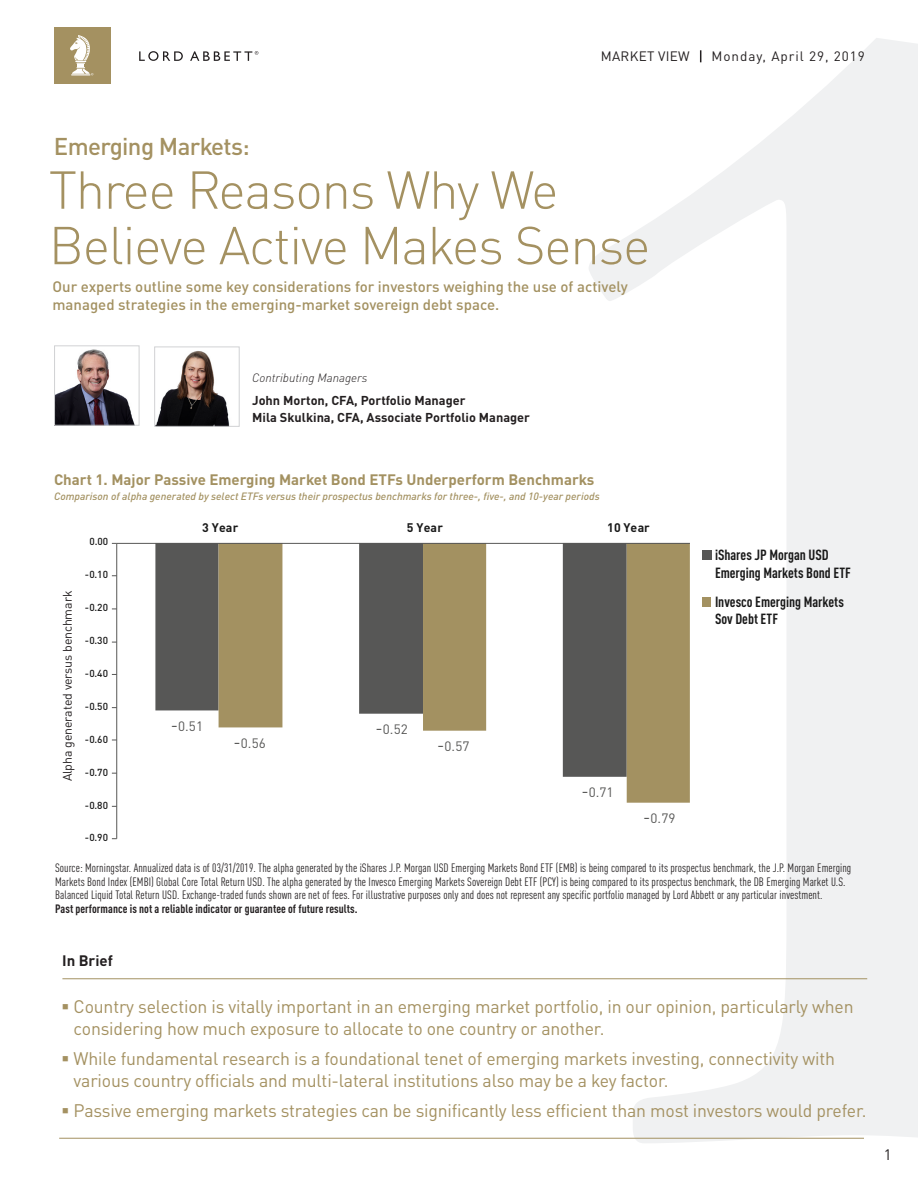
<style>
.page{position:relative;width:918px;height:1188px;background:#fff}
.page>*{position:absolute;margin:0;border:0;box-sizing:border-box;transform-origin:0 0}
.MV_TITLE{font:300 52.5px "DIN Pro";letter-spacing:-.025em;color:#a49161}
.MV_TITLE-2{font:500 24px "DIN Pro";letter-spacing:-.025em;color:#a49161}
.MV_BODY{font:18px/22.5px "DIN Pro";letter-spacing:-.01em;color:#a49161}
.MV_BODY-2{font:500 15px/18px "DIN Pro";color:#a39161}
.MV_TITLE-3{font:700 15px "DIN Pro";color:#a39161}
.MV_BODY-3{font:700 15px "DIN Pro";color:#231f20}
.t1{font:15px "DIN Pro";color:#231f20}
.t2{font:700 condensed 14.55px/17.5px "DIN Pro";letter-spacing:-.005em;color:#191919}
.t3{font:13.5px "DIN Pro";color:#575756}
.t4{font:13.5px "DIN Pro";letter-spacing:.07em;color:#231f20}
.t5{font:13.5px "DIN Pro";letter-spacing:.02em;color:#231f20}
.MV_BODY_SUBHEAD{font:700 12.75px "DIN Pro";color:#231f20}
.t6{font:12.3px "DIN Pro";letter-spacing:-.01em;color:#231f20}
.t7{font:700 12.3px "DIN Pro";letter-spacing:.03em;color:#191919}
.SOURCE_COPY{font:condensed 12px/13.5px "DIN Pro";letter-spacing:.005em;color:#231f20}
.MV_BODY_SUBHEAD-2{font:italic 300 12px "DIN Pro";color:#231f20}
.MV_TITLE-4{font:italic 500 10.5px "DIN Pro";color:#a39161}
.t8{font:500 10.05px "DIN Pro";letter-spacing:.005em;color:#191919}
.s1{font-size:16.95px}
.s2{font-weight:700}
</style>
<div class="page">
<svg style="left:589px;top:38px;width:329px;height:1105px"></svg>
<div style="left:54px;top:27px;width:57px;height:57px;background:#a49161"></div>
<svg style="left:139px;top:51px;width:44px;height:10px"></svg>
<svg style="left:190px;top:51px;width:68px;height:10px"></svg>
<svg style="left:700px;top:50px;width:1px;height:12px"></svg>
<svg style="left:70px;top:35px;width:23px;height:40px"></svg>
<img style="left:56px;top:349px;width:78px;height:74px">
<div style="left:54px;top:346px;width:85px;height:79px;border:1px solid #d1d2d4"></div>
<img style="left:156px;top:351px;width:74px;height:74px">
<div style="left:154px;top:347px;width:85px;height:80px;border:1px solid #d1d2d4"></div>
<svg style="left:155px;top:544px;width:64px;height:184px;background:#686868"></svg>
<svg style="left:219px;top:544px;width:471px;height:259px"></svg>
<hr style="left:116px;top:543px;width:1px;height:296px;background:#575756">
<hr style="left:117px;top:543px;width:573px;height:1px;background:#575756">
<div style="left:702px;top:551px;width:9px;height:9px;background:#575756"></div>
<div style="left:702px;top:597px;width:9px;height:9px;background:#a39161"></div>
<hr style="left:62px;top:979px;width:805px;height:1px;background:#a39161">
<hr style="left:59px;top:1138px;width:805px;height:1px;background:#a39161">
<p class="t5" style="left:601px;top:45px;width:90px">MARKET VIEW</p>
<p class="t4" style="left:712px;top:45px;width:155px">Monday, April 29, 2019</p>
<p class="MV_TITLE-2" style="left:54px;top:127px;width:197px">Emerging Markets:</p>
<p class="MV_TITLE" style="left:49px;top:149px;width:511px">Three Reasons Why We</p>
<p class="MV_TITLE" style="left:49px;top:205px;width:603px">Believe Active Makes Sense</p>
<p class="MV_BODY-2" style="left:52px;top:276px;width:577px">Our experts outline some key considerations for investors weighing the use of actively managed strategies in the emerging-market sovereign debt space.</p>
<p class="MV_BODY_SUBHEAD-2" style="left:252px;top:368px;width:117px">Contributing Managers</p>
<p class="MV_BODY_SUBHEAD" style="left:252px;top:390px;width:215px">John Morton, CFA, Portfolio Manager</p>
<p class="MV_BODY_SUBHEAD" style="left:252px;top:407px;width:279px">Mila Skulkina, CFA, Associate Portfolio Manager</p>
<p class="MV_TITLE-3" style="left:54px;top:467px;width:542px">Chart 1. Major Passive Emerging Market Bond ETFs Underperform Benchmarks</p>
<p class="MV_TITLE-4" style="left:54px;top:488px;width:547px">Comparison of alpha generated by select ETFs versus their prospectus benchmarks for three-, five-, and 10-year periods</p>
<p class="t6" style="left:58px;top:781px;width:192px;rotate:-90deg">Alpha generated versus benchmark</p>
<p class="t8" style="left:90px;top:534px;width:20px">0.00</p>
<p class="t8" style="left:85px;top:567px;width:25px">-0.10</p>
<p class="t8" style="left:85px;top:599px;width:25px">-0.20</p>
<p class="t8" style="left:85px;top:632px;width:25px">-0.30</p>
<p class="t8" style="left:85px;top:665px;width:25px">-0.40</p>
<p class="t8" style="left:85px;top:698px;width:25px">-0.50</p>
<p class="t8" style="left:85px;top:731px;width:25px">-0.60</p>
<p class="t8" style="left:85px;top:764px;width:25px">-0.70</p>
<p class="t8" style="left:85px;top:797px;width:25px">-0.80</p>
<p class="t8" style="left:85px;top:830px;width:25px">-0.90</p>
<p class="t7" style="left:202px;top:518px;width:38px">3 Year</p>
<p class="t7" style="left:407px;top:518px;width:38px">5 Year</p>
<p class="t7" style="left:607px;top:518px;width:44px">10 Year</p>
<p class="t3" style="left:171px;top:716px;width:34px"><span class="s1">-</span>0.51</p>
<p class="t3" style="left:376px;top:719px;width:34px"><span class="s1">-</span>0.52</p>
<p class="t3" style="left:234px;top:732px;width:34px"><span class="s1">-</span>0.56</p>
<p class="t3" style="left:437px;top:735px;width:34px"><span class="s1">-</span>0.57</p>
<p class="t3" style="left:581px;top:781px;width:34px"><span class="s1">-</span>0.71</p>
<p class="t3" style="left:643px;top:808px;width:34px"><span class="s1">-</span>0.79</p>
<p class="t2" style="left:715px;top:545px;width:137px">iShares JP Morgan USD<br>Emerging Markets Bond ETF</p>
<p class="t2" style="left:715px;top:592px;width:130px">Invesco Emerging Markets<br>Sov Debt ETF</p>
<p class="SOURCE_COPY" style="left:55px;top:860px;width:798px">Source: Morningstar. Annualized data is of 03/31/2019. The alpha generated by the iShares J.P. Morgan USD Emerging Markets Bond ETF (EMB) is being compared to its prospectus benchmark, the J.P. Morgan Emerging Markets Bond Index (EMBI) Global Core Total Return USD. The alpha generated by the Invesco Emerging Markets Sovereign Debt ETF (PCY) is being compared to its prospectus benchmark, the DB Emerging Market U.S.<br>Balanced Liquid Total Return USD. Exchange-traded funds shown are net of fees. For illustrative purposes only and does not represent any specific portfolio managed by Lord Abbett or any particular investment.<br><span class="s2">Past performance is not a reliable indicator or guarantee of future results.</span></p>
<p class="MV_BODY-3" style="left:62px;top:948px;width:52px">In Brief</p>
<p class="MV_BODY" style="left:74px;top:993px;width:781px;text-indent:-12px">■ Country selection is vitally important in an emerging market portfolio, in our opinion, particularly when considering how much exposure to allocate to one country or another.</p>
<p class="MV_BODY" style="left:74px;top:1045px;width:763px;text-indent:-12px">■ While fundamental research is a foundational tenet of emerging markets investing, connectivity with various country officials and multi-lateral institutions also may be a key factor.</p>
<p class="MV_BODY" style="left:62px;top:1097px;width:806px">■ Passive emerging markets strategies can be significantly less efficient than most investors would prefer.</p>
<p class="t1" style="left:884px;top:1143px;width:9px">1</p>
</div>
